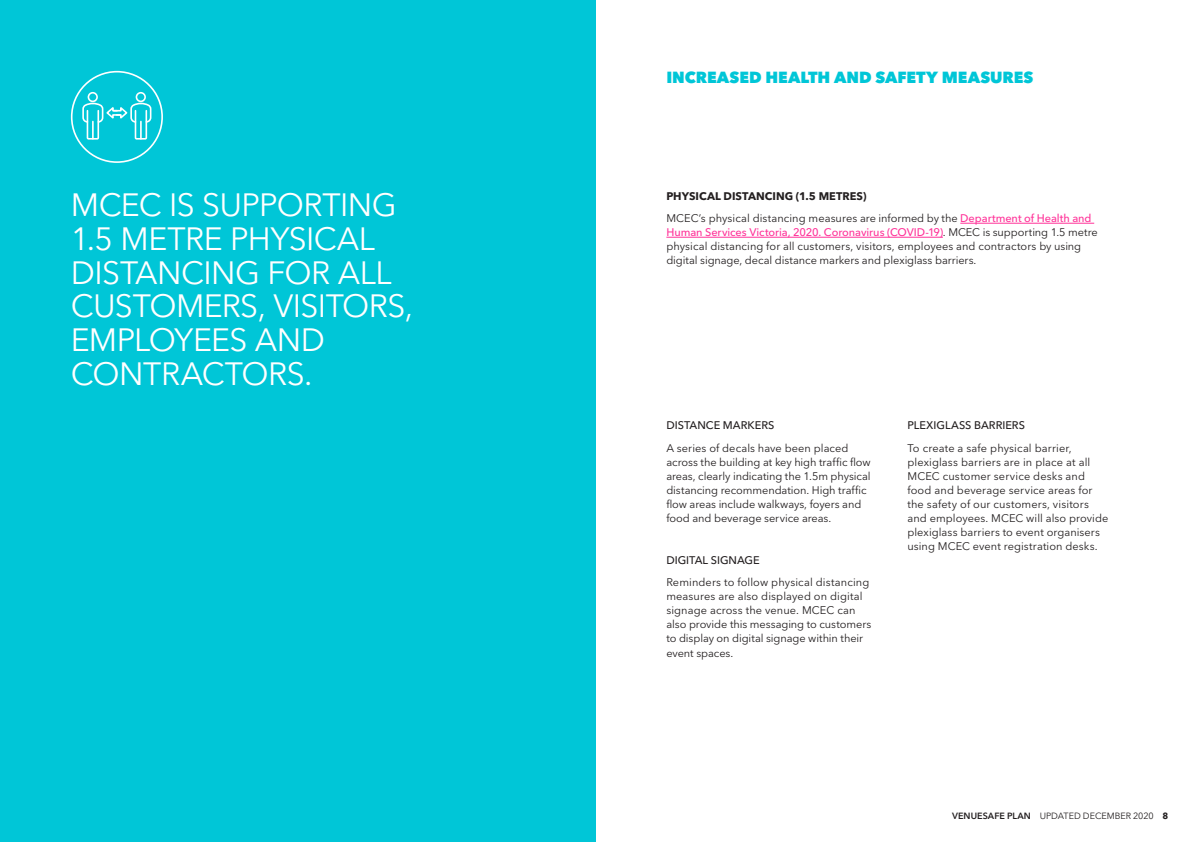
<style>
.page{position:relative;width:1191px;height:842px;background:#fff}
.page>*{position:absolute;margin:0;border:0;box-sizing:border-box;transform-origin:0 0}
.t1{font:32px/34px "Avenir Next LT Pro";letter-spacing:-.02em;color:#fff}
.t2{font:800 16px "Avenir Next LT Pro";letter-spacing:-.005em;color:#00c6d7}
.t3{font:11px/14px "Avenir Next LT Pro";letter-spacing:.005em;color:#231f20}
.t4{font:500 11px "Avenir Next LT Pro";color:#231f20}
.t5{font:9px "Avenir Next LT Pro";letter-spacing:-.01em;color:#231f20}
.s1{font-weight:700}
.s2{font-weight:500;color:#f39}
.s3{font-weight:600}
</style>
<div class="page">
<div style="left:0;top:0;width:595px;height:842px;background:#00c6d7"></div>
<hr style="left:960px;top:223px;width:134px;height:1px;background:#f39">
<hr style="left:666px;top:237px;width:277px;height:1px;background:#f39">
<svg style="left:71px;top:71px;width:92px;height:92px"></svg>
<h1 class="t1" style="left:71px;top:187px;width:344px">MCEC IS SUPPORTING<br>1.5 METRE PHYSICAL<br>DISTANCING FOR ALL<br>CUSTOMERS, VISITORS,<br>EMPLOYEES AND<br>CONTRACTORS.</h1>
<h2 class="t2" style="left:666px;top:67px;width:368px">INCREASED HEALTH AND SAFETY MEASURES</h2>
<p class="t3" style="left:666px;top:185px;width:427px;line-height:22.5px"><span class="s1">PHYSICAL DISTANCING (1.5 METRES)<br></span>MCEC’s physical distancing measures are informed by the <span class="s2">Department of Health and</span></p>
<p class="t3" style="left:666px;top:225px;width:433px"><span class="s2">Human Services Victoria, 2020. Coronavirus (COVID-19)</span>. MCEC is supporting 1.5 metre physical distancing for all customers, visitors, employees and contractors by using digital signage, decal distance markers and plexiglass barriers.</p>
<p class="t4" style="left:666px;top:419px;width:109px">DISTANCE MARKERS</p>
<p class="t3" style="left:666px;top:441px;width:206px">A series of decals have been placed across the building at key high traffic flow areas, clearly indicating the 1.5m physical distancing recommendation. High traffic flow areas include walkways, foyers and food and beverage service areas.</p>
<p class="t4" style="left:666px;top:553px;width:95px">DIGITAL SIGNAGE</p>
<p class="t3" style="left:666px;top:576px;width:206px">Reminders to follow physical distancing measures are also displayed on digital signage across the venue. MCEC can also provide this messaging to customers to display on digital signage within their event spaces.</p>
<p class="t4" style="left:907px;top:419px;width:119px">PLEXIGLASS BARRIERS</p>
<p class="t3" style="left:907px;top:441px;width:202px">To create a safe physical barrier, plexiglass barriers are in place at all MCEC customer service desks and food and beverage service areas for the safety of our customers, visitors and employees. MCEC will also provide plexiglass barriers to event organisers using MCEC event registration desks.</p>
<p class="t5" style="left:952px;top:811px;width:218px"><span class="s3">VENUESAFE PLAN</span> UPDATED DECEMBER 2020 <span class="s1">8</span></p>
</div>
